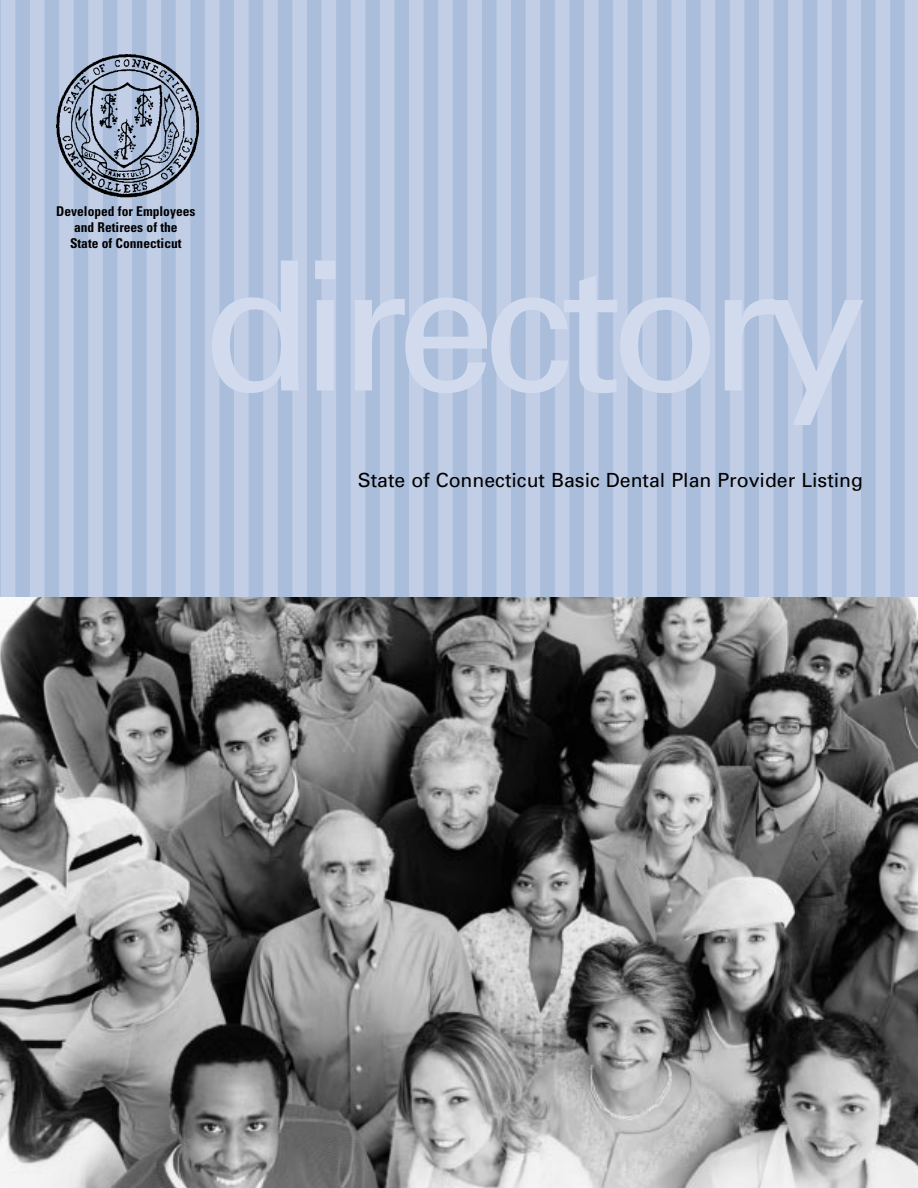
<style>
.page{position:relative;width:918px;height:1188px;background:#fff}
.page>*{position:absolute;margin:0;border:0;box-sizing:border-box;transform-origin:0 0}
.t1{font:180px "Univers";letter-spacing:-.065em;color:#d2dbed}
.t2{font:19.5px "Univers";color:#000}
.t3{font:700 condensed 13.5px/16.2px "Univers";color:#000;text-align:center}
</style>
<div class="page">
<div style="left:0;top:0;width:918px;height:597px;background:#aabedc"></div>
<div style="left:1px;top:0;width:14px;height:597px;background:#c1cee6"></div>
<div style="left:30px;top:0;width:15px;height:597px;background:#c1cee6"></div>
<div style="left:59px;top:0;width:15px;height:597px;background:#c1cee6"></div>
<div style="left:88px;top:0;width:15px;height:597px;background:#c1cee6"></div>
<div style="left:117px;top:0;width:15px;height:597px;background:#c1cee6"></div>
<div style="left:147px;top:0;width:14px;height:597px;background:#c1cee6"></div>
<div style="left:176px;top:0;width:14px;height:597px;background:#c1cee6"></div>
<div style="left:205px;top:0;width:14px;height:597px;background:#c1cee6"></div>
<div style="left:234px;top:0;width:15px;height:597px;background:#c1cee6"></div>
<div style="left:263px;top:0;width:15px;height:597px;background:#c1cee6"></div>
<div style="left:292px;top:0;width:15px;height:597px;background:#c1cee6"></div>
<div style="left:322px;top:0;width:14px;height:597px;background:#c1cee6"></div>
<div style="left:351px;top:0;width:14px;height:597px;background:#c1cee6"></div>
<div style="left:380px;top:0;width:14px;height:597px;background:#c1cee6"></div>
<div style="left:409px;top:0;width:15px;height:597px;background:#c1cee6"></div>
<div style="left:438px;top:0;width:15px;height:597px;background:#c1cee6"></div>
<div style="left:467px;top:0;width:15px;height:597px;background:#c1cee6"></div>
<div style="left:497px;top:0;width:14px;height:597px;background:#c1cee6"></div>
<div style="left:526px;top:0;width:14px;height:597px;background:#c1cee6"></div>
<div style="left:555px;top:0;width:14px;height:597px;background:#c1cee6"></div>
<div style="left:584px;top:0;width:15px;height:597px;background:#c1cee6"></div>
<div style="left:613px;top:0;width:15px;height:597px;background:#c1cee6"></div>
<div style="left:642px;top:0;width:15px;height:597px;background:#c1cee6"></div>
<div style="left:671px;top:0;width:15px;height:597px;background:#c1cee6"></div>
<div style="left:701px;top:0;width:14px;height:597px;background:#c1cee6"></div>
<div style="left:730px;top:0;width:14px;height:597px;background:#c1cee6"></div>
<div style="left:759px;top:0;width:15px;height:597px;background:#c1cee6"></div>
<div style="left:788px;top:0;width:15px;height:597px;background:#c1cee6"></div>
<div style="left:817px;top:0;width:15px;height:597px;background:#c1cee6"></div>
<div style="left:846px;top:0;width:15px;height:597px;background:#c1cee6"></div>
<div style="left:876px;top:0;width:14px;height:597px;background:#c1cee6"></div>
<div style="left:905px;top:0;width:13px;height:597px;background:#c1cee6"></div>
<img style="left:0;top:597px;width:918px;height:591px">
<img style="left:56px;top:54px;width:143px;height:144px">
<p class="t3" style="left:56px;top:204px;width:141px">Developed for Employees and Retirees of the<br>State of Connecticut</p>
<p class="t1" style="left:202px;top:261px;width:665px">directory</p>
<p class="t2" style="left:358px;top:473px;width:507px">State of Connecticut Basic Dental Plan Provider Listing</p>
</div>
